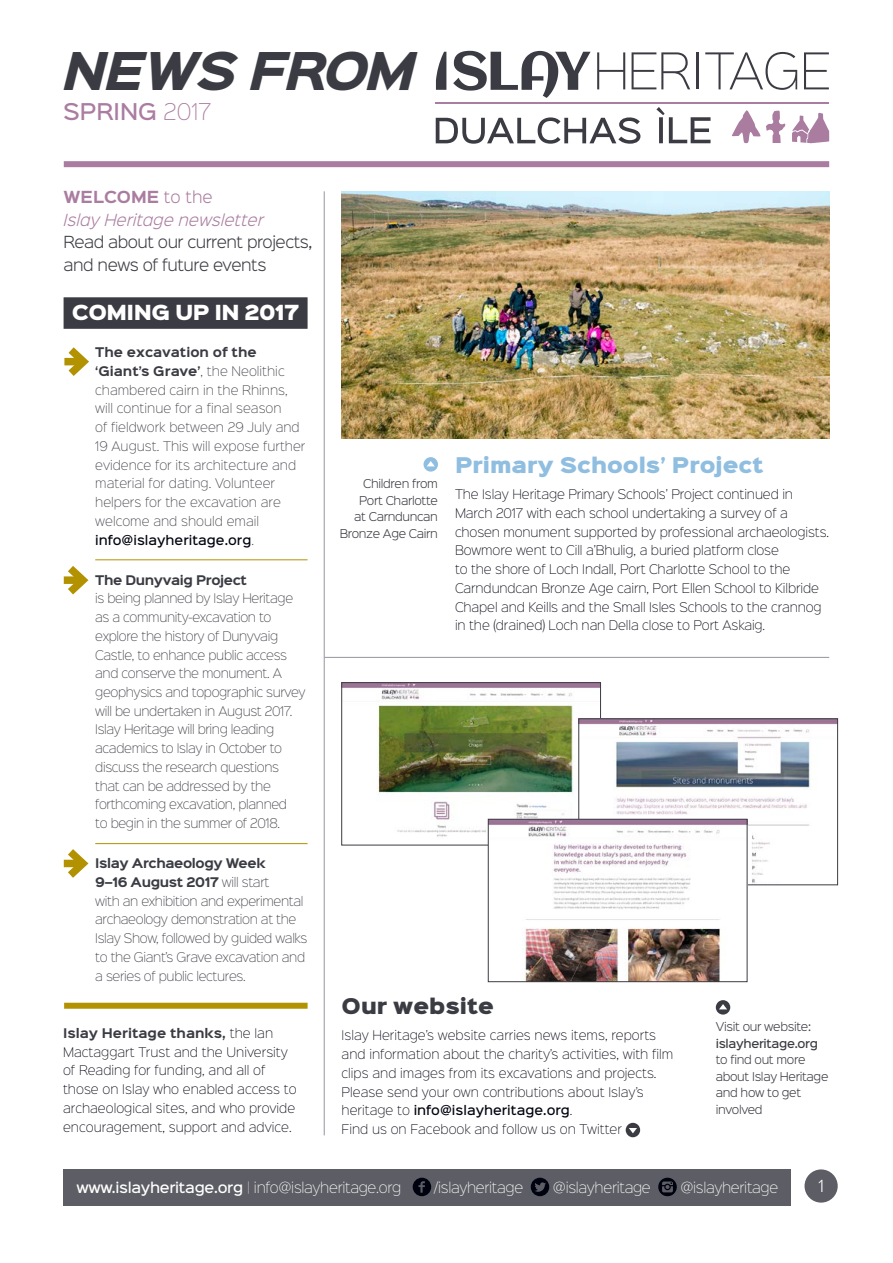
<style>
.page{position:relative;width:893px;height:1263px;background:#fff}
.page>*{position:absolute;margin:0;border:0;box-sizing:border-box;transform-origin:0 0}
.t1{font:italic 900 46.95px "Sinkin Sans 800";letter-spacing:-.035em;color:#3b3c43}
.t2{font:500 20.85px "Sinkin Sans 500";color:#aa7da0}
.t3{font:19.5px "Sinkin Sans 900 X Black";color:#90bee0}
.t4{font:19.5px "Sinkin Sans 900 X Black";color:#3b3c43}
.t5{font:18.75px "Sinkin Sans 900 X Black";letter-spacing:-.03em;color:#fff}
.t6{font:300 15px/22.5px "Sinkin Sans 300";letter-spacing:-.03em;color:#3b3c43}
.t7{font:italic 300 15px "Sinkin Sans 300";color:#aa7da0}
.t8{font:700 15px "Sinkin Sans 700";color:#aa7da0}
.t9{font:300 15px "Sinkin Sans 300";color:#fff}
.t10{font:13.5px "Sinkin Sans 200 X Light";letter-spacing:-.025em;color:#fff}
.t11{font:12px/18.8px "Sinkin Sans 200 X Light";letter-spacing:-.01em;color:#00030f}
.t12{font:12px/18.8px "Sinkin Sans 200 X Light";letter-spacing:-.03em;color:#3b3c43}
.t13{font:12px/18.8px "Sinkin Sans 200 X Light";color:#3b3c43}
.t14{font:700 12px/18.8px "Sinkin Sans 700";color:#3b3c43}
.t15{font:700 12px/18.8px "Sinkin Sans 700";letter-spacing:-.03em;color:#3b3c43}
.t16{font:500 12px "Sinkin Sans 500";color:#00030f}
.t17{font:300 10.95px/16.5px "Sinkin Sans 300";letter-spacing:-.03em;color:#3b3c43;text-align:right}
.t18{font:500 10.95px "Sinkin Sans 500";letter-spacing:-.03em;color:#3b3c43}
.s1{font-family:"Sinkin Sans 200 X Light";font-weight:400}
.s2{font-family:"Sinkin Sans 300";font-weight:300}
.s3{font-family:"Sinkin Sans 200 X Light";font-weight:400;color:#3b3c43}
.s4{font-family:"Sinkin Sans 200 X Light";font-weight:400;color:#00030f}
.s5{font-family:"Sinkin Sans 500";font-weight:500}
.s6{color:#d1bbd0}
</style>
<div class="page">
<div style="left:804px;top:1169px;width:34px;height:33px;background:#5d5e65;border-radius:50%"></div>
<div style="left:64px;top:161px;width:765px;height:6px;background:#aa7da0"></div>
<svg style="left:597px;top:52px;width:28px;height:37px"></svg>
<svg style="left:632px;top:52px;width:58px;height:37px"></svg>
<hr style="left:697px;top:52px;width:2px;height:37px;background:#3b3c43">
<svg style="left:705px;top:52px;width:92px;height:38px"></svg>
<svg style="left:436px;top:52px;width:10px;height:38px"></svg>
<svg style="left:453px;top:51px;width:138px;height:47px"></svg>
<svg style="left:804px;top:52px;width:25px;height:37px"></svg>
<svg style="left:732px;top:110px;width:28px;height:33px"></svg>
<svg style="left:792px;top:113px;width:37px;height:30px"></svg>
<hr style="left:435px;top:102px;width:394px;height:2px;background:#aa7da0">
<svg style="left:766px;top:111px;width:19px;height:32px"></svg>
<svg style="left:656px;top:107px;width:54px;height:36px"></svg>
<svg style="left:436px;top:117px;width:204px;height:27px"></svg>
<div style="left:64px;top:1169px;width:727px;height:36px;background:#5d5e65"></div>
<svg style="left:413px;top:1178px;width:18px;height:18px"></svg>
<svg style="left:531px;top:1178px;width:18px;height:18px"></svg>
<svg style="left:658px;top:1178px;width:19px;height:18px"></svg>
<hr style="left:95px;top:559px;width:213px;height:1px;background:#b29200">
<hr style="left:95px;top:843px;width:213px;height:1px;background:#b29200">
<svg style="left:64px;top:347px;width:25px;height:29px"></svg>
<svg style="left:63px;top:566px;width:26px;height:29px"></svg>
<svg style="left:63px;top:849px;width:26px;height:29px"></svg>
<img style="left:344px;top:684px;width:255px;height:159px">
<div style="left:342px;top:682px;width:259px;height:163px;border:1px solid #3b3c43"></div>
<svg style="left:423px;top:457px;width:15px;height:15px"></svg>
<svg style="left:427px;top:461px;width:8px;height:5px"></svg>
<img style="left:342px;top:191px;width:487px;height:247px">
<div style="left:716px;top:1000px;width:14px;height:14px;background:#3b3c43;border-radius:50%"></div>
<svg style="left:719px;top:1004px;width:8px;height:5px"></svg>
<div style="left:626px;top:1123px;width:14px;height:14px;background:#3b3c43;border-radius:50%"></div>
<svg style="left:629px;top:1128px;width:8px;height:5px"></svg>
<hr style="left:325px;top:657px;width:504px;height:1px;background:#94959b">
<hr style="left:324px;top:191px;width:1px;height:944px;background:#94959b">
<img style="left:581px;top:721px;width:255px;height:162px">
<div style="left:64px;top:297px;width:244px;height:32px;background:#3b3c43"></div>
<div style="left:64px;top:1003px;width:244px;height:6px;background:#b29200"></div>
<img style="left:490px;top:821px;width:255px;height:159px">
<div style="left:488px;top:819px;width:259px;height:163px;border:1px solid #3b3c43"></div>
<h1 class="t1" style="left:63px;top:46px;width:355px">NEWS FROM</h1>
<h2 class="t2" style="left:63px;top:93px;width:150px">SPRING <span class="s1">2017</span></h2>
<p class="t8" style="left:64px;top:189px;width:151px">WELCOME <span class="s2">to the</span></p>
<p class="t7" style="left:64px;top:208px;width:202px">Islay Heritage newsletter</p>
<p class="t6" style="left:64px;top:230px;width:250px">Read about our current projects, and news of future events</p>
<h3 class="t5" style="left:72px;top:303px;width:229px">COMING UP IN 2017</h3>
<p class="t14" style="left:95px;top:343px;width:191px">The excavation of the ‘Giant’s Grave’<span class="s1">, the Neolithic</span></p>
<p class="t13" style="left:95px;top:379px;width:212px">chambered cairn in the Rhinns, will continue for a final season<br>of fieldwork between 29 July and<br>19 August. This will expose further evidence for its architecture and material for dating. Volunteer helpers for the excavation are welcome and should email</p>
<p class="t16" style="left:95px;top:529px;width:160px">info@islayheritage.org<span class="s3">.</span></p>
<p class="t15" style="left:95px;top:571px;width:153px">The Dunyvaig Project</p>
<p class="t12" style="left:95px;top:588px;width:212px">is being planned by Islay Heritage as a community-excavation to explore the history of Dunyvaig<br>Castle, to enhance public access and conserve the monument. A geophysics and topographic survey will be undertaken in August 2017.<br>Islay Heritage will bring leading academics to Islay in October to discuss the research questions that can be addressed by the forthcoming excavation, planned<br>to begin in the summer of 2018.</p>
<p class="t15" style="left:95px;top:855px;width:176px">Islay Archaeology Week<br>9–16 August 2017 <span class="s1">will start</span></p>
<p class="t12" style="left:95px;top:891px;width:214px">with an exhibition and experimental archaeology demonstration at the Islay Show, followed by guided walks to the Giant’s Grave excavation and a series of public lectures.</p>
<p class="t14" style="left:63px;top:1024px;width:212px">Islay Heritage thanks, <span class="s4">the Ian</span></p>
<p class="t11" style="left:63px;top:1042px;width:235px">Mactaggart Trust and the University of Reading for funding, and all of those on Islay who enabled access to archaeological sites, and who provide encouragement, support and advice.</p>
<p class="t17" style="left:340px;top:475px;width:100px">Children from<br>Port Charlotte<br>at Carnduncan<br>Bronze Age Cairn</p>
<h3 class="t3" style="left:455px;top:455px;width:310px">Primary Schools’ Project</h3>
<p class="t11" style="left:455px;top:484px;width:376px">The Islay Heritage Primary Schools’ Project continued in March 2017 with each school undertaking a survey of a chosen monument supported by professional archaeologists.<br>Bowmore went to Cill a’Bhulig, a buried platform close<br>to the shore of Loch Indall, Port Charlotte School to the Carndundcan Bronze Age cairn, Port Ellen School to Kilbride Chapel and Keills and the Small Isles Schools to the crannog in the (drained) Loch nan Della close to Port Askaig.</p>
<h3 class="t4" style="left:342px;top:996px;width:154px">Our website</h3>
<p class="t11" style="left:342px;top:1025px;width:333px">Islay Heritage’s website carries news items, reports and information about the charity’s activities, with film clips and images from its excavations and projects.<br>Please send your own contributions about Islay’s</p>
<p class="t16" style="left:342px;top:1100px;width:232px"><span class="s1">heritage to</span> info@islayheritage.org<span class="s1">.</span></p>
<p class="t11" style="left:342px;top:1119px;width:282px">Find us on Facebook and follow us on Twitter</p>
<p class="t17" style="left:716px;top:1018px;width:97px">Visit our website:</p>
<p class="t18" style="left:716px;top:1034px;width:104px">islayheritage.org</p>
<p class="t17" style="left:716px;top:1051px;width:114px;text-align:left">to find out more about Islay Heritage and how to get involved</p>
<p class="t10" style="left:77px;top:1177px;width:326px"><span class="s5">www.islayheritage.org</span> <span class="s6">|</span> info@islayheritage.org</p>
<p class="t10" style="left:435px;top:1177px;width:90px">/islayheritage</p>
<p class="t10" style="left:553px;top:1177px;width:99px">@islayheritage</p>
<p class="t10" style="left:680px;top:1177px;width:99px">@islayheritage</p>
<p class="t9" style="left:818px;top:1174px;width:7px">1</p>
</div>
